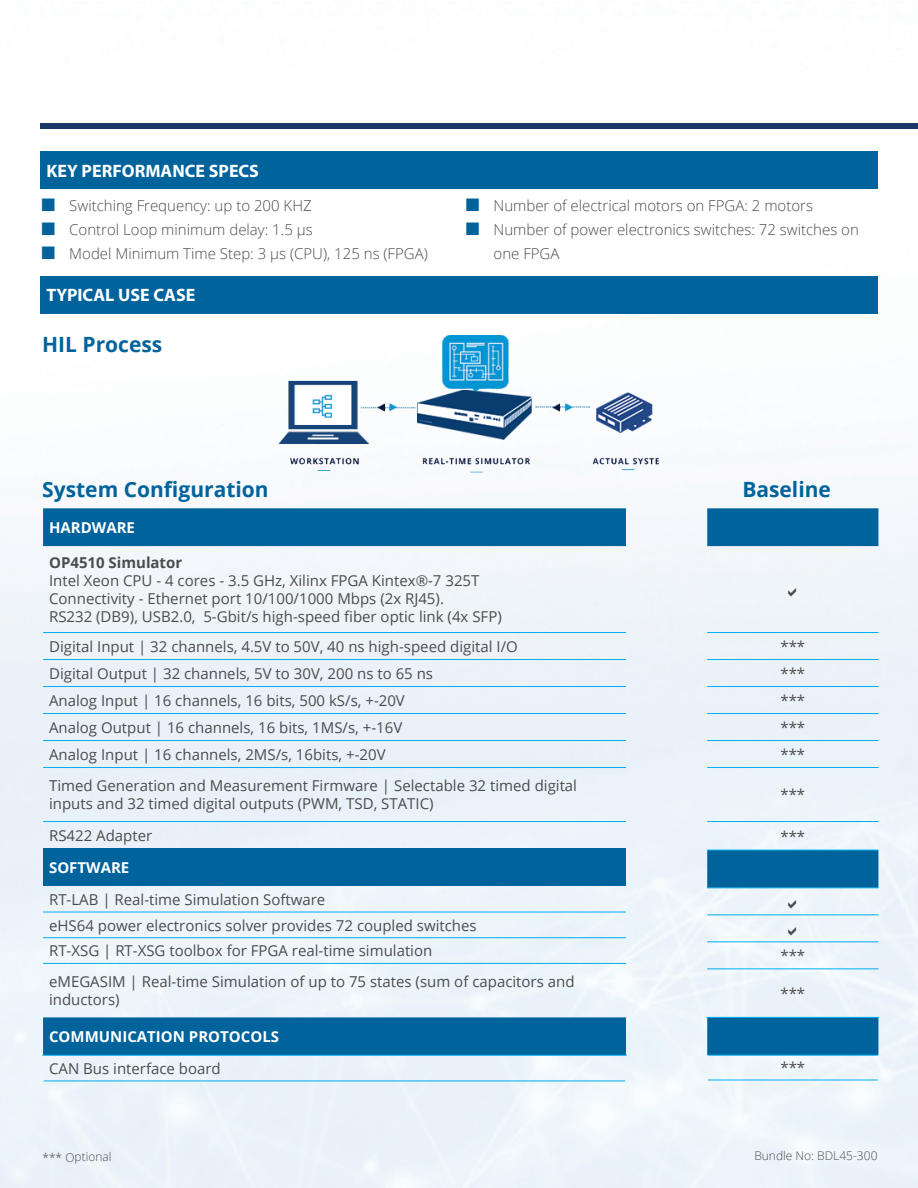
<style>
.page{position:relative;width:918px;height:1188px;background:#fff}
.page>*{position:absolute;margin:0;border:0;box-sizing:border-box;transform-origin:0 0}
.t1{font:700 21px "Open Sans";color:#00639c}
.t2{font:700 18px "Myriad Pro";color:#fff}
.t3{font:15px/18px "Open Sans";color:#4b4c4d}
.t4{font:300 15px/24px "Open Sans";color:#4b4c4d}
.t5{font:700 15px "Open Sans";color:#fff}
.t6{font:700 15px "Open Sans";color:#4b4c4d}
.t7{font:300 12px "Open Sans";color:#4b4c4d}
.s1{font-family:"Arial Narrow";font-weight:400;font-size:27px;color:#00639c}
</style>
<div class="page">
<img style="left:0;top:335px;width:918px;height:852px">
<svg style="left:43px;top:508px;width:583px;height:547px;background:#c7ddeb"></svg>
<div style="left:43px;top:849px;width:583px;height:37px;background:#00639c"></div>
<hr style="left:43px;top:632px;width:583px;height:1px;background:#00aeef">
<hr style="left:43px;top:659px;width:583px;height:1px;background:#00aeef">
<hr style="left:43px;top:686px;width:583px;height:1px;background:#00aeef">
<hr style="left:43px;top:713px;width:583px;height:1px;background:#00aeef">
<hr style="left:43px;top:740px;width:583px;height:1px;background:#00aeef">
<hr style="left:43px;top:767px;width:583px;height:1px;background:#00aeef">
<hr style="left:43px;top:821px;width:583px;height:1px;background:#00aeef">
<hr style="left:43px;top:912px;width:583px;height:1px;background:#00aeef">
<hr style="left:43px;top:937px;width:583px;height:1px;background:#00aeef">
<hr style="left:43px;top:963px;width:583px;height:1px;background:#00aeef">
<hr style="left:42px;top:1055px;width:585px;height:1px;background:#00aeef">
<hr style="left:44px;top:1081px;width:581px;height:1px;background:#00aeef">
<svg style="left:707px;top:508px;width:171px;height:547px;fill:#ebf3f9"></svg>
<hr style="left:707px;top:632px;width:171px;height:1px;background:#00aeef">
<hr style="left:707px;top:659px;width:171px;height:1px;background:#00aeef">
<hr style="left:707px;top:686px;width:171px;height:1px;background:#00aeef">
<hr style="left:707px;top:713px;width:171px;height:1px;background:#00aeef">
<hr style="left:707px;top:740px;width:171px;height:1px;background:#00aeef">
<hr style="left:707px;top:767px;width:171px;height:1px;background:#00aeef">
<hr style="left:707px;top:821px;width:171px;height:1px;background:#00aeef">
<hr style="left:707px;top:850px;width:171px;height:1px;background:#00aeef">
<hr style="left:707px;top:888px;width:171px;height:1px;background:#00aeef">
<hr style="left:707px;top:915px;width:171px;height:1px;background:#00aeef">
<hr style="left:707px;top:942px;width:171px;height:1px;background:#00aeef">
<hr style="left:707px;top:969px;width:171px;height:1px;background:#00aeef">
<hr style="left:706px;top:1017px;width:173px;height:1px;background:#00aeef">
<hr style="left:708px;top:1055px;width:170px;height:1px;background:#00aeef">
<hr style="left:708px;top:1080px;width:170px;height:1px;background:#00aeef">
<div style="left:40px;top:151px;width:838px;height:38px;background:#00639c"></div>
<div style="left:40px;top:123px;width:878px;height:6px;background:#1c396a"></div>
<div style="left:40px;top:276px;width:838px;height:38px;background:#00639c"></div>
<img style="left:272px;top:336px;width:387px;height:155px">
<svg style="left:788px;top:587px;width:8px;height:9px"></svg>
<svg style="left:788px;top:899px;width:8px;height:9px"></svg>
<svg style="left:788px;top:926px;width:8px;height:9px"></svg>
<p class="t2" style="left:46px;top:159px;width:214px">KEY PERFORMANCE SPECS</p>
<p class="t4" style="left:42px;top:193px;width:271px"><span class="s1">■</span> Switching Frequency: up to 200 KHZ</p>
<p class="t4" style="left:42px;top:217px;width:272px"><span class="s1">■</span> Control Loop minimum delay: 1.5 µs</p>
<p class="t4" style="left:42px;top:241px;width:387px"><span class="s1">■</span> Model Minimum Time Step: 3 µs (CPU), 125 ns (FPGA)</p>
<p class="t2" style="left:46px;top:284px;width:150px">TYPICAL USE CASE</p>
<p class="t1" style="left:42px;top:330px;width:122px">HIL Process</p>
<p class="t4" style="left:467px;top:193px;width:348px"><span class="s1">■</span> Number of electrical motors on FPGA: 2 motors</p>
<p class="t4" style="left:494px;top:217px;width:367px;text-indent:-27px"><span class="s1">■</span> Number of power electronics switches: 72 switches on one FPGA</p>
<p class="t1" style="left:42px;top:474px;width:228px">System Configuration</p>
<p class="t1" style="left:742px;top:474px;width:90px">Baseline</p>
<p class="t5" style="left:49px;top:517px;width:87px">HARDWARE</p>
<p class="t6" style="left:49px;top:552px;width:135px">OP4510 Simulator</p>
<p class="t3" style="left:49px;top:571px;width:432px">Intel Xeon CPU - 4 cores - 3.5 GHz, Xilinx FPGA Kintex®-7 325T</p>
<p class="t3" style="left:49px;top:589px;width:396px">Connectivity - Ethernet port 10/100/1000 Mbps (2x RJ45).</p>
<p class="t3" style="left:49px;top:607px;width:454px">RS232 (DB9), USB2.0, 5-Gbit/s high-speed fiber optic link (4x SFP)</p>
<p class="t3" style="left:49px;top:637px;width:470px">Digital Input | 32 channels, 4.5V to 50V, 40 ns high-speed digital I/O</p>
<p class="t3" style="left:49px;top:664px;width:386px">Digital Output | 32 channels, 5V to 30V, 200 ns to 65 ns</p>
<p class="t3" style="left:49px;top:691px;width:357px">Analog Input | 16 channels, 16 bits, 500 kS/s, +-20V</p>
<p class="t3" style="left:49px;top:718px;width:355px">Analog Output | 16 channels, 16 bits, 1MS/s, +-16V</p>
<p class="t3" style="left:49px;top:745px;width:338px">Analog Input | 16 channels, 2MS/s, 16bits, +-20V</p>
<p class="t3" style="left:49px;top:776px;width:530px">Timed Generation and Measurement Firmware | Selectable 32 timed digital</p>
<p class="t3" style="left:49px;top:794px;width:386px">inputs and 32 timed digital outputs (PWM, TSD, STATIC)</p>
<p class="t3" style="left:49px;top:826px;width:105px">RS422 Adapter</p>
<p class="t5" style="left:49px;top:857px;width:82px">SOFTWARE</p>
<p class="t3" style="left:49px;top:890px;width:278px">RT-LAB | Real-time Simulation Software</p>
<p class="t3" style="left:49px;top:916px;width:429px">eHS64 power electronics solver provides 72 coupled switches</p>
<p class="t3" style="left:49px;top:941px;width:385px">RT-XSG | RT-XSG toolbox for FPGA real-time simulation</p>
<p class="t3" style="left:49px;top:972px;width:527px">eMEGASIM | Real-time Simulation of up to 75 states (sum of capacitors and inductors)</p>
<p class="t5" style="left:49px;top:1026px;width:231px">COMMUNICATION PROTOCOLS</p>
<p class="t3" style="left:49px;top:1059px;width:173px">CAN Bus interface board</p>
<p class="t7" style="left:42px;top:1149px;width:71px">*** Optional</p>
<p class="t3" style="left:780px;top:637px;width:26px">***</p>
<p class="t3" style="left:780px;top:664px;width:26px">***</p>
<p class="t3" style="left:780px;top:691px;width:26px">***</p>
<p class="t3" style="left:780px;top:718px;width:26px">***</p>
<p class="t3" style="left:780px;top:745px;width:26px">***</p>
<p class="t3" style="left:780px;top:785px;width:26px">***</p>
<p class="t3" style="left:780px;top:827px;width:26px">***</p>
<p class="t3" style="left:780px;top:946px;width:26px">***</p>
<p class="t3" style="left:780px;top:984px;width:26px">***</p>
<p class="t3" style="left:780px;top:1058px;width:26px">***</p>
<p class="t7" style="left:754px;top:1148px;width:125px">Bundle No: BDL45-300</p>
</div>
